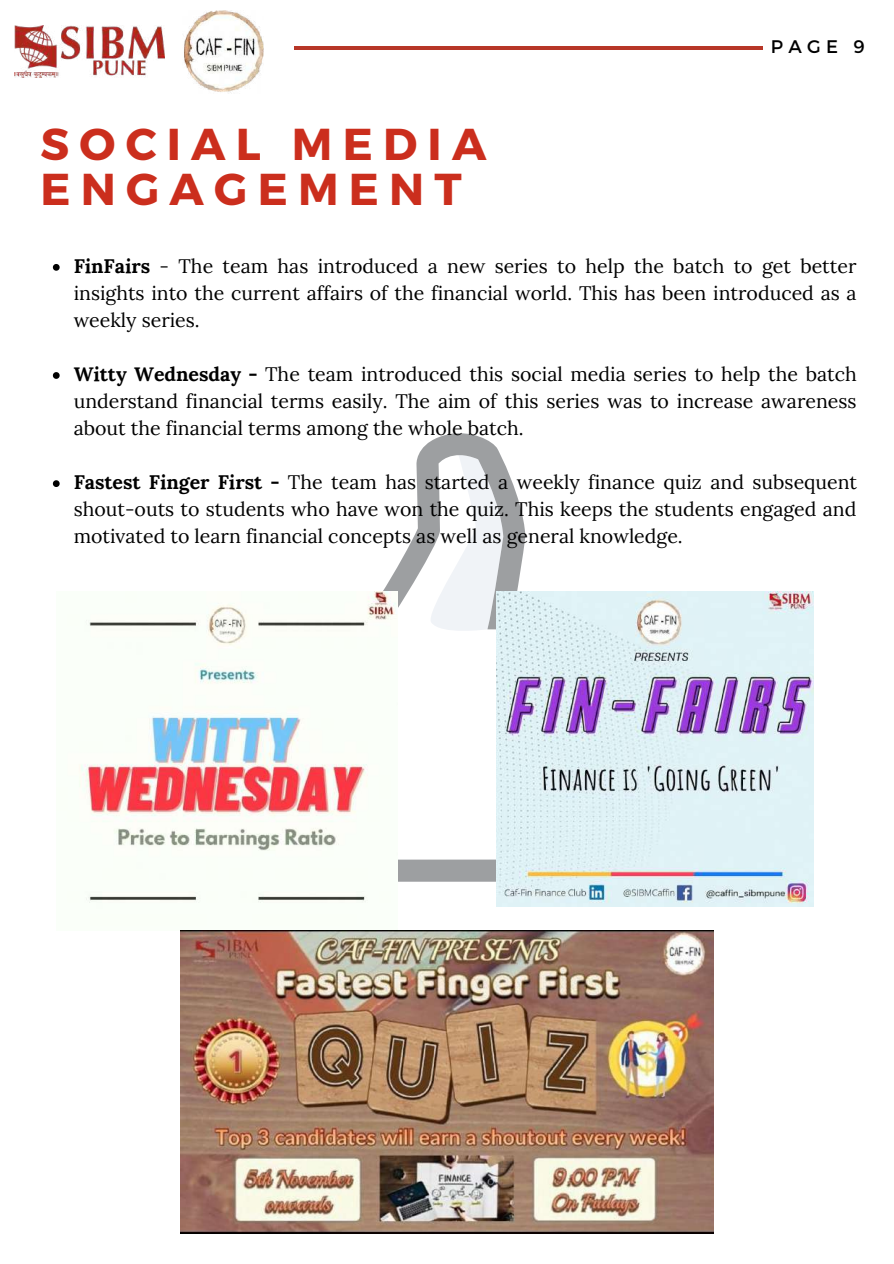
<style>
.page{position:relative;width:894px;height:1264px;background:#fff}
.page>*{position:absolute;margin:0;border:0;box-sizing:border-box;transform-origin:0 0}
.t1{font:700 44.55px/45px "Montserrat";letter-spacing:.23em;color:#cb2e1d}
.t2{font:19.5px/27px "Lora";color:#000;text-align:justify}
.t3{font:18.15px "Montserrat";color:#000}
.s1{font-weight:700}
</style>
<div class="page">
<img style="left:15px;top:26px;width:149px;height:52px">
<img style="left:184px;top:10px;width:79px;height:83px">
<hr style="left:294px;top:46px;width:469px;height:4px;background:#b73627">
<svg style="left:398px;top:433px;width:99px;height:449px;fill:#9d9fa1"></svg>
<svg style="left:383px;top:448px;width:143px;height:181px"></svg>
<svg style="left:398px;top:629px;width:98px;height:230px"></svg>
<svg style="left:424px;top:455px;width:79px;height:180px"></svg>
<img style="left:79px;top:591px;width:318px;height:312px">
<img style="left:496px;top:591px;width:317px;height:315px">
<img style="left:180px;top:930px;width:533px;height:303px">
<svg style="left:53px;top:264px;width:7px;height:7px"></svg>
<svg style="left:53px;top:372px;width:7px;height:7px"></svg>
<svg style="left:53px;top:480px;width:7px;height:7px"></svg>
<h1 class="t1" style="left:40px;top:119px;width:447px">SOCIAL MEDIA<br>ENGAGEMENT</h1>
<p class="t3" style="left:770px;top:35px;width:95px">PAGE 9</p>
<p class="t2" style="left:74px;top:252px;width:784px"><span class="s1">FinFairs</span> - The team has introduced a new series to help the batch to get better insights into the current affairs of the financial world. This has been introduced as a weekly series.</p>
<p class="t2" style="left:74px;top:360px;width:784px"><span class="s1">Witty Wednesday -</span> The team introduced this social media series to help the batch understand financial terms easily. The aim of this series was to increase awareness about the financial terms among the whole batch.</p>
<p class="t2" style="left:74px;top:468px;width:784px"><span class="s1">Fastest Finger First -</span> The team has started a weekly finance quiz and subsequent shout-outs to students who have won the quiz. This keeps the students engaged and motivated to learn financial concepts as well as general knowledge.</p>
</div>
